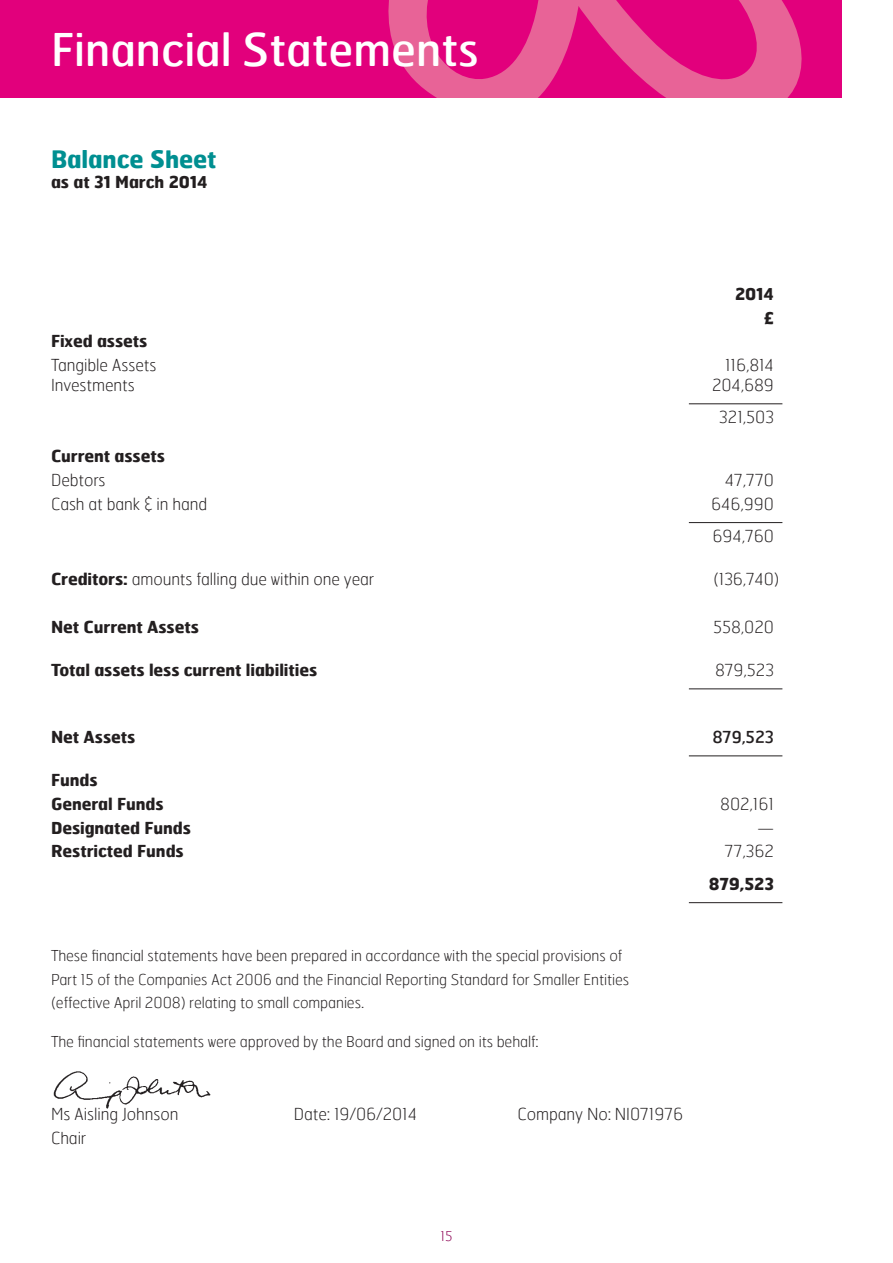
<style>
.page{position:relative;width:893px;height:1263px;background:#fff}
.page>*{position:absolute;margin:0;border:0;box-sizing:border-box;transform-origin:0 0}
.t1{font:45px "Hermes";color:#fff}
.t2{font:700 24px "Hermes";letter-spacing:-.005em;color:#008f91}
.t3{font:100 16.5px/32.2px "Hermes";letter-spacing:-.005em;color:#231f20;text-align:center}
.t4{font:700 16.5px/23.7px "Hermes";letter-spacing:-.005em;color:#231f20;text-align:right}
.t5{font:16.5px "Hermes";letter-spacing:-.005em;color:#231f20}
.t6{font:100 15px/23.7px "Hermes";letter-spacing:-.005em;color:#231f20}
.t7{font:100 13.5px "Hermes";color:#8c0052}
.s1{font-weight:700}
</style>
<div class="page">
<div style="left:0;top:0;width:842px;height:98px;background:#e2007c"></div>
<svg style="left:388px;top:0;width:414px;height:98px"></svg>
<hr style="left:689px;top:403px;width:93px;height:1px;background:#231f20">
<hr style="left:689px;top:522px;width:93px;height:1px;background:#231f20">
<hr style="left:689px;top:688px;width:93px;height:1px;background:#231f20">
<hr style="left:689px;top:755px;width:93px;height:1px;background:#231f20">
<hr style="left:689px;top:902px;width:93px;height:1px;background:#231f20">
<img style="left:53px;top:1071px;width:158px;height:37px">
<h1 class="t1" style="left:51px;top:21px;width:429px">Financial Statements</h1>
<h2 class="t2" style="left:51px;top:144px;width:167px">Balance Sheet</h2>
<p class="t4" style="left:51px;top:169px;width:158px">as at 31 March 2014</p>
<p class="t4" style="left:735px;top:281px;width:40px">2014 £</p>
<p class="t4" style="left:51px;top:329px;width:98px">Fixed assets</p>
<p class="t3" style="left:51px;top:349px;width:107px">Tangible Assets</p>
<p class="t3" style="left:725px;top:349px;width:50px">116,814</p>
<p class="t3" style="left:51px;top:368px;width:85px">Investments</p>
<p class="t3" style="left:712px;top:368px;width:64px">204,689<br>321,503</p>
<p class="t4" style="left:51px;top:443px;width:115px">Current assets</p>
<p class="t3" style="left:51px;top:463px;width:56px">Debtors</p>
<p class="t3" style="left:725px;top:463px;width:51px">47,770</p>
<p class="t3" style="left:51px;top:487px;width:158px">Cash at bank &amp; in hand</p>
<p class="t3" style="left:711px;top:487px;width:64px;text-align:left">646,990<br>694,760</p>
<p class="t3" style="left:51px;top:562px;width:325px"><span class="s1">Creditors:</span> amounts falling due within one year</p>
<p class="t3" style="left:713px;top:562px;width:68px">(136,740)</p>
<p class="t4" style="left:51px;top:614px;width:149px">Net Current Assets</p>
<p class="t3" style="left:713px;top:610px;width:62px">558,020</p>
<p class="t4" style="left:51px;top:657px;width:268px">Total assets less current liabilities</p>
<p class="t3" style="left:715px;top:653px;width:61px">879,523</p>
<p class="t4" style="left:51px;top:724px;width:86px">Net Assets</p>
<p class="t5" style="left:712px;top:726px;width:63px">879,523</p>
<p class="t4" style="left:51px;top:767px;width:114px;text-align:left">Funds<br>General Funds</p>
<p class="t3" style="left:720px;top:787px;width:55px">802,161</p>
<p class="t4" style="left:51px;top:815px;width:142px">Designated Funds</p>
<p class="t3" style="left:757px;top:811px;width:18px">—</p>
<p class="t4" style="left:51px;top:839px;width:134px">Restricted Funds</p>
<p class="t3" style="left:725px;top:835px;width:51px">77,362</p>
<p class="t4" style="left:709px;top:871px;width:67px">879,523</p>
<p class="t6" style="left:51px;top:943px;width:580px">These financial statements have been prepared in accordance with the special provisions of<br>Part 15 of the Companies Act 2006 and the Financial Reporting Standard for Smaller Entities (effective April 2008) relating to small companies.</p>
<p class="t6" style="left:51px;top:1029px;width:489px">The financial statements were approved by the Board and signed on its behalf:</p>
<p class="t3" style="left:51px;top:1098px;width:129px">Ms Aisling Johnson</p>
<p class="t3" style="left:294px;top:1098px;width:125px">Date: 19/06/2014</p>
<p class="t3" style="left:518px;top:1098px;width:167px">Company No: NI071976</p>
<p class="t3" style="left:51px;top:1121px;width:37px">Chair</p>
<p class="t7" style="left:440px;top:1227px;width:14px">15</p>
</div>
